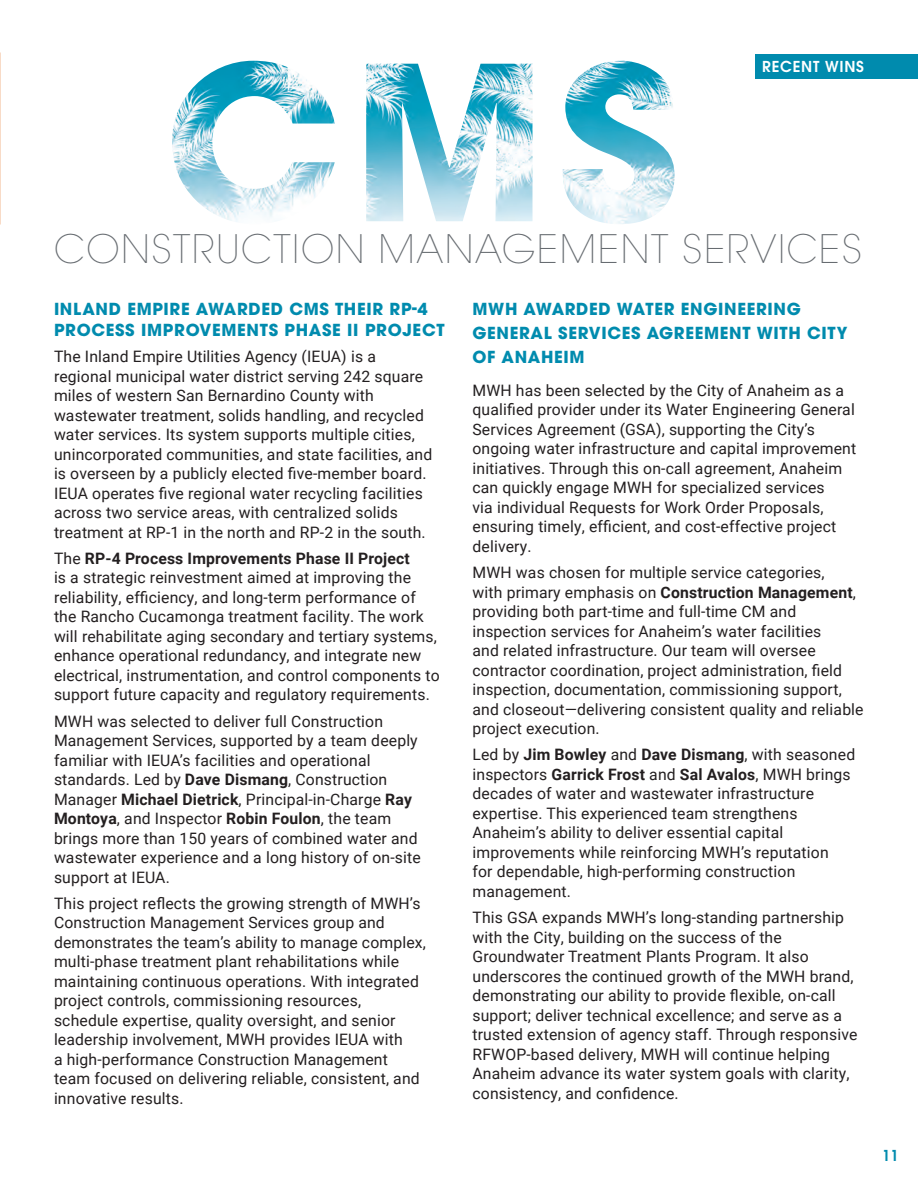
<style>
.page{position:relative;width:918px;height:1188px;background:#fff}
.page>*{position:absolute;margin:0;border:0;box-sizing:border-box;transform-origin:0 0}
.t1{font:200 39px "ITC Avant Garde Pro";letter-spacing:.04em;color:#676c71}
.t2{font:700 16.5px/24px "ITC Avant Garde Pro";letter-spacing:.04em;color:#008bae}
.t3{font:15.75px/19.5px "Roboto";letter-spacing:.01em;color:#231f20}
.t4{font:600 15px "ITC Avant Garde Pro";letter-spacing:.05em;color:#fff}
.t5{font:600 15px "ITC Avant Garde Pro";color:#008bae}
.s1{font-weight:700}
</style>
<div class="page">
<img style="left:172px;top:60px;width:503px;height:164px">
<div style="left:756px;top:54px;width:162px;height:25px;background:#008bae"></div>
<p class="t4" style="left:762px;top:57px;width:103px">RECENT WINS</p>
<p class="t1" style="left:54px;top:224px;width:809px">CONSTRUCTION MANAGEMENT SERVICES</p>
<p class="t2" style="left:54px;top:298px;width:392px;line-height:21px">INLAND EMPIRE AWARDED CMS THEIR RP‑4<br>PROCESS IMPROVEMENTS PHASE II PROJECT</p>
<p class="t3" style="left:54px;top:346px;width:380px">The Inland Empire Utilities Agency (IEUA) is a regional municipal water district serving 242 square miles of western San Bernardino County with wastewater treatment, solids handling, and recycled water services. Its system supports multiple cities, unincorporated communities, and state facilities, and is overseen by a publicly elected five‑member board.<br>IEUA operates five regional water recycling facilities across two service areas, with centralized solids treatment at RP‑1 in the north and RP‑2 in the south.</p>
<p class="t3" style="left:54px;top:548px;width:387px">The <span class="s1">RP‑4 Process Improvements Phase II Project<br></span>is a strategic reinvestment aimed at improving the reliability, efficiency, and long‑term performance of the Rancho Cucamonga treatment facility. The work will rehabilitate aging secondary and tertiary systems, enhance operational redundancy, and integrate new electrical, instrumentation, and control components to support future capacity and regulatory requirements.</p>
<p class="t3" style="left:54px;top:711px;width:368px">MWH was selected to deliver full Construction Management Services, supported by a team deeply familiar with IEUA’s facilities and operational standards. Led by <span class="s1">Dave Dismang</span>, Construction Manager <span class="s1">Michael Dietrick</span>, Principal‑in‑Charge <span class="s1">Ray Montoya</span>, and Inspector <span class="s1">Robin Foulon</span>, the team brings more than 150 years of combined water and wastewater experience and a long history of on‑site support at IEUA.</p>
<p class="t3" style="left:54px;top:893px;width:373px">This project reflects the growing strength of MWH’s Construction Management Services group and demonstrates the team’s ability to manage complex, multi‑phase treatment plant rehabilitations while maintaining continuous operations. With integrated project controls, commissioning resources, schedule expertise, quality oversight, and senior leadership involvement, MWH provides IEUA with<br>a high‑performance Construction Management team focused on delivering reliable, consistent, and innovative results.</p>
<p class="t2" style="left:472px;top:297px;width:376px">MWH AWARDED WATER ENGINEERING<br>GENERAL SERVICES AGREEMENT WITH CITY<br>OF ANAHEIM</p>
<p class="t3" style="left:472px;top:380px;width:385px">MWH has been selected by the City of Anaheim as a qualified provider under its Water Engineering General Services Agreement (GSA), supporting the City’s ongoing water infrastructure and capital improvement initiatives. Through this on‑call agreement, Anaheim can quickly engage MWH for specialized services<br>via individual Requests for Work Order Proposals, ensuring timely, efficient, and cost‑effective project delivery.</p>
<p class="t3" style="left:472px;top:562px;width:393px">MWH was chosen for multiple service categories,<br>with primary emphasis on <span class="s1">Construction Management</span>, providing both part‑time and full‑time CM and inspection services for Anaheim’s water facilities<br>and related infrastructure. Our team will oversee contractor coordination, project administration, field inspection, documentation, commissioning support, and closeout—delivering consistent quality and reliable project execution.</p>
<p class="t3" style="left:472px;top:744px;width:384px">Led by <span class="s1">Jim Bowley</span> and <span class="s1">Dave Dismang</span>, with seasoned inspectors <span class="s1">Garrick Frost</span> and <span class="s1">Sal Avalos</span>, MWH brings decades of water and wastewater infrastructure expertise. This experienced team strengthens Anaheim’s ability to deliver essential capital improvements while reinforcing MWH’s reputation<br>for dependable, high‑performing construction management.</p>
<p class="t3" style="left:473px;top:907px;width:387px">This GSA expands MWH’s long-standing partnership with the City, building on the success of the Groundwater Treatment Plants Program. It also underscores the continued growth of the MWH brand, demonstrating our ability to provide flexible, on-call support; deliver technical excellence; and serve as a trusted extension of agency staff. Through responsive RFWOP-based delivery, MWH will continue helping Anaheim advance its water system goals with clarity, consistency, and confidence.</p>
<p class="t5" style="left:882px;top:1146px;width:18px">11</p>
</div>
